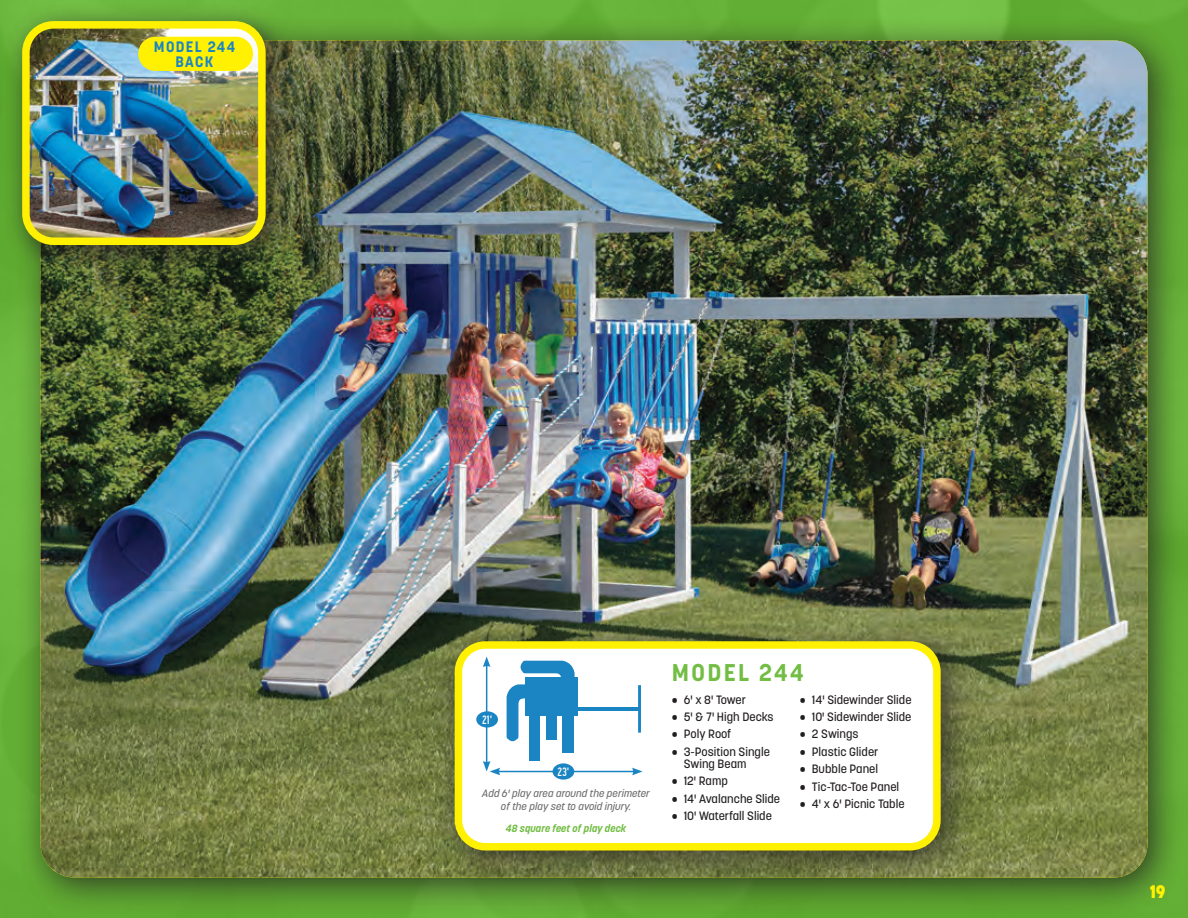
<style>
.page{position:relative;width:1188px;height:918px;background:#fff}
.page>*{position:absolute;margin:0;border:0;box-sizing:border-box;transform-origin:0 0}
.t1{font:700 24px "Korolev";letter-spacing:.1em;color:#72bd43}
.t2{font:800 18px "Korolev";color:#fff101}
.t3{font:700 15px/15px "Korolev";letter-spacing:.09em;color:#1b85c4;text-align:center}
.t4{font:500 12px/12px "Korolev";color:#231f20}
.t5{font:700 12px "Korolev Compressed";color:#fff}
.t6{font:italic 500 10.5px/13.5px "Korolev";color:#6c6d70;text-align:center}
.t7{font:italic 700 10.5px "Korolev";color:#72bd43}
</style>
<div class="page">
<img style="left:0;top:0;width:1188px;height:918px">
<div style="left:17px;top:17px;width:1168px;height:898px;background:#231f20;opacity:.75"></div>
<img style="left:40px;top:40px;width:1108px;height:838px">
<div style="left:3px;top:2px;width:293px;height:273px;background:#231f20;opacity:.75"></div>
<img style="left:26px;top:25px;width:236px;height:216px">
<div style="left:22px;top:21px;width:244px;height:224px;border:8px solid #fff101;border-radius:28px"></div>
<div style="left:138px;top:37px;width:115px;height:34px;background:#fff101;border-radius:17px"></div>
<div style="left:431px;top:618px;width:547px;height:269px;background:#231f20;opacity:.75"></div>
<div style="left:458px;top:645px;width:479px;height:202px;background:#fff;border-radius:27px"></div>
<div style="left:455px;top:641px;width:486px;height:209px;border:8px solid #fff101;border-radius:27px"></div>
<hr style="left:498px;top:771px;width:136px;height:1px;background:#1b85c4">
<svg style="left:632px;top:768px;width:11px;height:7px"></svg>
<div style="left:553px;top:763px;width:21px;height:17px;background:#1b85c4;border-radius:50%"></div>
<hr style="left:486px;top:665px;width:1px;height:98px;background:#1b85c4">
<svg style="left:483px;top:657px;width:8px;height:10px"></svg>
<svg style="left:483px;top:761px;width:17px;height:14px"></svg>
<div style="left:476px;top:711px;width:22px;height:17px;background:#1b85c4;border-radius:50%"></div>
<hr style="left:638px;top:685px;width:3px;height:48px;background:#1b85c4">
<div style="left:563px;top:713px;width:11px;height:40px;background:#1b85c4"></div>
<div style="left:530px;top:713px;width:10px;height:48px;background:#1b85c4"></div>
<div style="left:525px;top:678px;width:53px;height:38px;background:#1b85c4"></div>
<hr style="left:551px;top:707px;width:89px;height:3px;background:#1b85c4">
<svg style="left:507px;top:661px;width:68px;height:80px"></svg>
<p class="t3" style="left:154px;top:39px;width:83px">MODEL 244<br>BACK</p>
<p class="t5" style="left:482px;top:713px;width:11px">21'</p>
<p class="t5" style="left:558px;top:765px;width:13px">23'</p>
<p class="t6" style="left:482px;top:786px;width:169px">Add 6' play area around the perimeter of the play set to avoid injury.</p>
<p class="t7" style="left:506px;top:822px;width:122px">48 square feet of play deck</p>
<h1 class="t1" style="left:672px;top:657px;width:133px">MODEL 244</h1>
<p class="t4" style="left:672px;top:693px;width:76px">• 6' x 8' Tower</p>
<p class="t4" style="left:672px;top:711px;width:103px">• 5' &amp; 7' High Decks</p>
<p class="t4" style="left:672px;top:728px;width:61px">• Poly Roof</p>
<p class="t4" style="left:684px;top:746px;width:88px;text-indent:-12px">• 3-Position Single<br>Swing Beam</p>
<p class="t4" style="left:672px;top:775px;width:58px">• 12' Ramp</p>
<p class="t4" style="left:672px;top:792px;width:110px">• 14' Avalanche Slide</p>
<p class="t4" style="left:672px;top:810px;width:102px">• 10' Waterfall Slide</p>
<p class="t4" style="left:800px;top:693px;width:113px">• 14' Sidewinder Slide</p>
<p class="t4" style="left:800px;top:711px;width:113px">• 10' Sidewinder Slide</p>
<p class="t4" style="left:800px;top:728px;width:60px">• 2 Swings</p>
<p class="t4" style="left:800px;top:746px;width:80px">• Plastic Glider</p>
<p class="t4" style="left:800px;top:763px;width:80px">• Bubble Panel</p>
<p class="t4" style="left:800px;top:780px;width:101px">• Tic-Tac-Toe Panel</p>
<p class="t4" style="left:800px;top:798px;width:106px">• 4' x 6' Picnic Table</p>
<h2 class="t2" style="left:1150px;top:880px;width:17px">19</h2>
</div>
